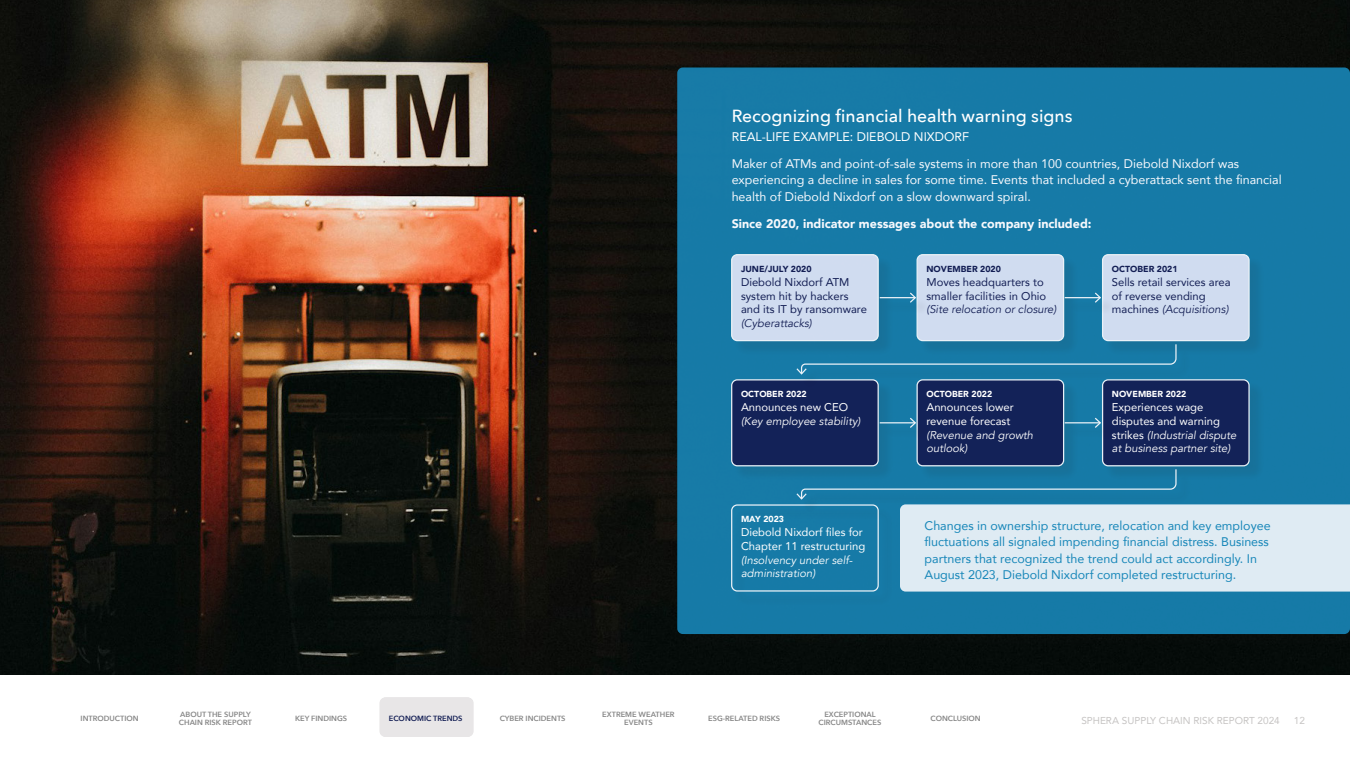
<style>
.page{position:relative;width:1350px;height:765px;background:#fff}
.page>*{position:absolute;margin:0;border:0;box-sizing:border-box;transform-origin:0 0}
.t1{font:500 17.5px "Avenir Next";color:#fff}
.t2{font:12.5px/16.2px "Avenir";color:#1887b9}
.t3{font:12.5px/16.2px "Avenir";color:#f6f8fc}
.t4{font:900 12.5px "Avenir";color:#f6f8fc}
.t5{font:12.5px "Avenir";color:#fff}
.t6{font:11.25px/13.8px "Avenir";color:#fff}
.t7{font:11.25px/13.8px "Avenir";color:#131e54}
.t8{font:italic 11.25px/13.8px "Avenir";color:#fff}
.t9{font:10px "Avenir";color:#c6c4c3}
.t10{font:900 8.75px "Avenir";color:#fff}
.t11{font:900 8.75px "Avenir";color:#131e54}
.t12{font:600 7.5px/8.8px "Avenir Next";color:#878787;text-align:center}
.t13{font:600 7.5px "Avenir Next";color:#131e54}
.s1{font-style:italic}
.s2{font-style:normal}
</style>
<div class="page">
<img style="left:0;top:0;width:1350px;height:675px">
<div style="left:679px;top:69px;width:671px;height:581px;background:#070c0a"></div>
<div style="left:677px;top:68px;width:673px;height:566px;background:#167aa7;border-radius:6px"></div>
<div style="left:733px;top:256px;width:161px;height:101px;background:#231f20;opacity:.1"></div>
<div style="left:732px;top:255px;width:146px;height:86px;background:#d0dcf0;border-radius:6px"></div>
<div style="left:731px;top:254px;width:148px;height:87px;border:1px solid #f6f8fc;border-radius:6px"></div>
<div style="left:918px;top:256px;width:162px;height:101px;background:#231f20;opacity:.1"></div>
<div style="left:917px;top:255px;width:147px;height:86px;background:#d0dcf0;border-radius:6px"></div>
<div style="left:917px;top:254px;width:147px;height:87px;border:1px solid #f6f8fc;border-radius:6px"></div>
<div style="left:1104px;top:256px;width:161px;height:101px;background:#16749f"></div>
<div style="left:1103px;top:255px;width:146px;height:86px;background:#d0dcf0;border-radius:6px"></div>
<div style="left:1102px;top:254px;width:148px;height:87px;border:1px solid #f6f8fc;border-radius:6px"></div>
<div style="left:733px;top:381px;width:161px;height:101px;background:#231f20;opacity:.1"></div>
<div style="left:732px;top:380px;width:146px;height:86px;background:#131e54;border-radius:6px"></div>
<div style="left:731px;top:379px;width:148px;height:87px;border:1px solid #f6f8fc;border-radius:6px"></div>
<div style="left:918px;top:381px;width:162px;height:101px;background:#231f20;opacity:.1"></div>
<div style="left:917px;top:380px;width:147px;height:86px;background:#131e54;border-radius:6px"></div>
<div style="left:917px;top:379px;width:147px;height:87px;border:1px solid #f6f8fc;border-radius:6px"></div>
<div style="left:1104px;top:381px;width:161px;height:101px;background:#231f20;opacity:.1"></div>
<div style="left:1103px;top:380px;width:146px;height:86px;background:#131e54;border-radius:6px"></div>
<div style="left:1102px;top:379px;width:148px;height:87px;border:1px solid #f6f8fc;border-radius:6px"></div>
<div style="left:731px;top:504px;width:148px;height:88px;border:1px solid #f6f8fc;border-radius:6px"></div>
<div style="left:882px;top:295px;width:49px;height:22px;background:#231f20;opacity:.1"></div>
<hr style="left:880px;top:297px;width:35px;height:1px;background:#f6f8fc">
<svg style="left:909px;top:291px;width:8px;height:13px"></svg>
<div style="left:1067px;top:295px;width:49px;height:22px;background:#231f20;opacity:.1"></div>
<hr style="left:1065px;top:297px;width:35px;height:1px;background:#f6f8fc">
<svg style="left:1093px;top:292px;width:9px;height:12px"></svg>
<div style="left:882px;top:420px;width:49px;height:23px;background:#231f20;opacity:.1"></div>
<hr style="left:880px;top:422px;width:35px;height:1px;background:#f6f8fc">
<svg style="left:909px;top:416px;width:8px;height:13px"></svg>
<div style="left:1067px;top:420px;width:49px;height:23px;background:#231f20;opacity:.1"></div>
<hr style="left:1065px;top:422px;width:35px;height:1px;background:#f6f8fc">
<svg style="left:1093px;top:417px;width:9px;height:12px"></svg>
<div style="left:799px;top:347px;width:393px;height:43px;background:#231f20;opacity:.1"></div>
<svg style="left:795px;top:343px;width:382px;height:33px"></svg>
<svg style="left:795px;top:468px;width:555px;height:124px"></svg>
<div style="left:380px;top:698px;width:93px;height:39px;background:#e8e6e7;border-radius:6px"></div>
<p class="t1" style="left:732px;top:101px;width:342px">Recognizing financial health warning signs</p>
<p class="t5" style="left:732px;top:126px;width:239px">REAL-LIFE EXAMPLE: DIEBOLD NIXDORF</p>
<p class="t3" style="left:732px;top:155px;width:552px">Maker of ATMs and point-of-sale systems in more than 100 countries, Diebold Nixdorf was experiencing a decline in sales for some time. Events that included a cyberattack sent the financial health of Diebold Nixdorf on a slow downward spiral.</p>
<p class="t4" style="left:732px;top:213px;width:361px">Since 2020, indicator messages about the company included:</p>
<p class="t11" style="left:741px;top:261px;width:72px">JUNE/JULY 2020</p>
<p class="t7" style="left:741px;top:275px;width:127px">Diebold Nixdorf ATM system hit by hackers and its IT by ransomware <span class="s1">(Cyberattacks)</span></p>
<p class="t10" style="left:741px;top:387px;width:67px">OCTOBER 2022</p>
<p class="t8" style="left:741px;top:400px;width:121px"><span class="s2">Announces new CEO </span>(Key employee stability)</p>
<p class="t10" style="left:741px;top:512px;width:45px">MAY 2023</p>
<p class="t6" style="left:741px;top:525px;width:126px">Diebold Nixdorf files for<br>Chapter 11 restructuring <span class="s1">(Insolvency under self&shy;administration)</span></p>
<p class="t11" style="left:926px;top:261px;width:76px">NOVEMBER 2020</p>
<p class="t7" style="left:926px;top:275px;width:131px">Moves headquarters to smaller facilities in Ohio <span class="s1">(Site relocation or closure)</span></p>
<p class="t10" style="left:926px;top:387px;width:67px">OCTOBER 2022</p>
<p class="t6" style="left:926px;top:400px;width:108px">Announces lower revenue forecast <span class="s1">(Revenue and growth outlook)</span></p>
<p class="t11" style="left:1112px;top:261px;width:67px">OCTOBER 2021</p>
<p class="t7" style="left:1112px;top:275px;width:120px">Sells retail services area of reverse vending machines <span class="s1">(Acquisitions)</span></p>
<p class="t10" style="left:1112px;top:387px;width:76px">NOVEMBER 2022</p>
<p class="t6" style="left:1112px;top:400px;width:126px">Experiences wage disputes and warning strikes <span class="s1">(Industrial dispute at business partner site)</span></p>
<p class="t2" style="left:925px;top:517px;width:348px">Changes in ownership structure, relocation and key employee fluctuations all signaled impending financial distress. Business partners that recognized the trend could act accordingly. In August 2023, Diebold Nixdorf completed restructuring.</p>
<p class="t12" style="left:179px;top:709px;width:75px;text-align:left">ABOUT THE SUPPLY<br>CHAIN RISK REPORT</p>
<p class="t12" style="left:819px;top:709px;width:64px">EXCEPTIONAL<br>CIRCUMSTANCES</p>
<p class="t12" style="left:81px;top:714px;width:60px">INTRODUCTION</p>
<p class="t12" style="left:295px;top:714px;width:54px">KEY FINDINGS</p>
<p class="t12" style="left:500px;top:714px;width:67px">CYBER INCIDENTS</p>
<p class="t12" style="left:602px;top:709px;width:74px">EXTREME WEATHER<br>EVENTS</p>
<p class="t12" style="left:708px;top:714px;width:74px">ESG-RELATED RISKS</p>
<p class="t13" style="left:389px;top:712px;width:75px">ECONOMIC TRENDS</p>
<p class="t12" style="left:931px;top:714px;width:52px">CONCLUSION</p>
<p class="t9" style="left:1081px;top:712px;width:200px">SPHERA SUPPLY CHAIN RISK REPORT 2024</p>
<p class="t9" style="left:1294px;top:712px;width:13px">12</p>
</div>
